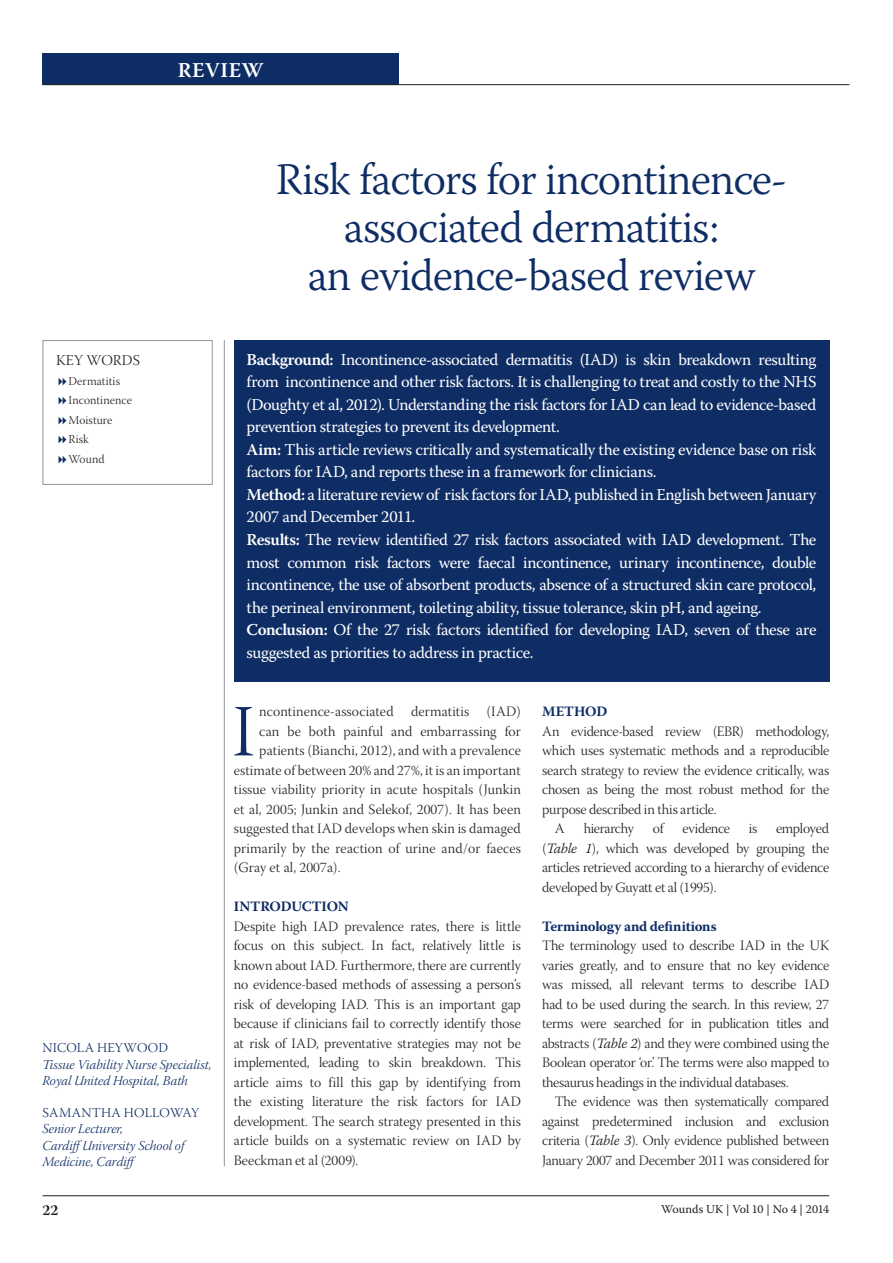
<style>
.page{position:relative;width:893px;height:1263px;background:#fff}
.page>*{position:absolute;margin:0;border:0;box-sizing:border-box;transform-origin:0 0}
.t1{font:73.35px "Warnock Pro Light Subh";color:#0f2d65}
.t2{font:300 45px/48px "Warnock Pro";letter-spacing:-.025em;color:#0f2d65;text-align:center}
.t3{font:600 21px "Warnock Pro";letter-spacing:.025em;color:#fff}
.t4{font:16.5px/22.5px "Warnock Pro";letter-spacing:-.025em;color:#fff}
.t5{font:15px "Warnock Pro Light Subh";letter-spacing:.01em;color:#231f20}
.t6{font:15px "Warnock Pro Bold Subh";color:#231f20}
.t7{font:14.25px/19.5px "Warnock Pro Light Subh";color:#231f20;text-align:justify}
.t8{font:14.25px "Warnock Pro Light Subh";letter-spacing:-.02em;color:#231f20}
.t9{font:700 14.25px "Warnock Pro";color:#0f2d65}
.t10{font:13.5px/16.2px "Warnock Pro Light It Subh";color:#0f2d65}
.t11{font:13.5px "Warnock Pro Light Subh";letter-spacing:.02em;color:#0f2d65}
.t12{font:12px/19.5px "Warnock Pro Light Subh";letter-spacing:.01em;color:#231f20}
.t13{font:12px "Warnock Pro";letter-spacing:-.01em;color:#231f20}
.s1{font-weight:600}
.s2{font-family:"Warnock Pro";font-weight:300;font-style:italic}
</style>
<div class="page">
<hr style="left:43px;top:1195px;width:786px;height:1px;background:#231f20">
<div style="left:43px;top:53px;width:356px;height:32px;background:#0f2d65"></div>
<hr style="left:43px;top:84px;width:806px;height:1px;background:#231f20">
<hr style="left:224px;top:340px;width:1px;height:826px;background:#939598">
<div style="left:234px;top:340px;width:595px;height:341px;background:#0f2d65"></div>
<div style="left:43px;top:340px;width:170px;height:145px;border:1px solid #939598"></div>
<p class="t5" style="left:56px;top:352px;width:85px">KEY WORDS</p>
<p class="t12" style="left:69px;top:372px;width:65px">Dermatitis<br>Incontinence<br>Moisture<br>Risk<br>Wound</p>
<h3 class="t3" style="left:178px;top:57px;width:87px">REVIEW</h3>
<h2 class="t2" style="left:276px;top:155px;width:513px">Risk factors for incontinence&shy;associated dermatitis:<br>an evidence-based review</h2>
<p class="t4" style="left:247px;top:348px;width:571px"><span class="s1">Background:</span> Incontinence-associated dermatitis (IAD) is skin breakdown resulting from incontinence and other risk factors. It is challenging to treat and costly to the NHS (Doughty et al, 2012). Understanding the risk factors for IAD can lead to evidence-based prevention strategies to prevent its development.<br><span class="s1">Aim:</span> This article reviews critically and systematically the existing evidence base on risk factors for IAD, and reports these in a framework for clinicians.<br><span class="s1">Method:</span> a literature review of risk factors for IAD, published in English between January 2007 and December 2011.<br><span class="s1">Results:</span> The review identified 27 risk factors associated with IAD development. The most common risk factors were faecal incontinence, urinary incontinence, double incontinence, the use of absorbent products, absence of a structured skin care protocol, the perineal environment, toileting ability, tissue tolerance, skin pH, and ageing.<br><span class="s1">Conclusion:</span> Of the 27 risk factors identified for developing IAD, seven of these are suggested as priorities to address in practice.</p>
<p class="t11" style="left:43px;top:1041px;width:106px">Nicola Heywood</p>
<p class="t10" style="left:43px;top:1058px;width:171px">Tissue Viability Nurse Specialist,<br>Royal United Hospital, Bath</p>
<p class="t11" style="left:43px;top:1105px;width:41px">Samantha</p>
<p class="t11" style="left:124px;top:1105px;width:77px">Holloway</p>
<p class="t10" style="left:43px;top:1122px;width:143px">Senior Lecturer,<br>CardiffUniversity School of<br>Medicine, Cardiff</p>
<h1 class="t1" style="left:232px;top:692px;width:24px">I</h1>
<p class="t7" style="left:259px;top:704px;width:263px">ncontinence-associated dermatitis (IAD)</p>
<p class="t7" style="left:259px;top:723px;width:263px">can be both painful and embarrassing for</p>
<p class="t7" style="left:259px;top:743px;width:263px">patients (Bianchi, 2012), and with a prevalence</p>
<p class="t7" style="left:234px;top:762px;width:288px">estimate of between 20% and 27%, it is an important</p>
<p class="t7" style="left:234px;top:781px;width:289px">tissue viability priority in acute hospitals (Junkin</p>
<p class="t7" style="left:234px;top:801px;width:289px">et al, 2005; Junkin and Selekof, 2007). It has been</p>
<p class="t7" style="left:234px;top:820px;width:289px">suggested that IAD develops when skin is damaged</p>
<p class="t7" style="left:234px;top:840px;width:288px">primarily by the reaction of urine and/or faeces</p>
<p class="t7" style="left:234px;top:859px;width:108px">(Gray et al, 2007a).</p>
<p class="t9" style="left:234px;top:898px;width:116px">Introduction</p>
<p class="t7" style="left:234px;top:918px;width:289px">Despite high IAD prevalence rates, there is little focus on this subject. In fact, relatively little is known about IAD. Furthermore, there are currently no evidence-based methods of assessing a person’s risk of developing IAD. This is an important gap because if clinicians fail to correctly identify those at risk of IAD, preventative strategies may not be implemented, leading to skin breakdown. This article aims to fill this gap by identifying from the existing literature the risk factors for IAD development. The search strategy presented in this article builds on a systematic review on IAD by Beeckman et al (2009).</p>
<p class="t9" style="left:542px;top:703px;width:67px">Method</p>
<p class="t7" style="left:542px;top:723px;width:289px">An evidence-based review (EBR) methodology,</p>
<p class="t8" style="left:542px;top:743px;width:289px">which uses systematic methods and a reproducible</p>
<p class="t7" style="left:542px;top:762px;width:289px">search strategy to review the evidence critically, was</p>
<p class="t7" style="left:542px;top:781px;width:288px">chosen as being the most robust method for the</p>
<p class="t7" style="left:542px;top:801px;width:176px">purpose described in this article.</p>
<p class="t7" style="left:555px;top:820px;width:11px">A</p>
<p class="t8" style="left:584px;top:821px;width:52px">hierarchy</p>
<p class="t7" style="left:653px;top:820px;width:12px">of</p>
<p class="t8" style="left:682px;top:821px;width:49px">evidence</p>
<p class="t7" style="left:749px;top:820px;width:10px">is</p>
<p class="t7" style="left:542px;top:820px;width:289px;text-indent:234px">employed (<span class="s2">Table 1</span>), which was developed by grouping the articles retrieved according to a hierarchy of evidence developed by Guyatt et al (1995).</p>
<p class="t9" style="left:542px;top:917px;width:176px">Terminology and definitions</p>
<p class="t7" style="left:542px;top:937px;width:289px">The terminology used to describe IAD in the UK varies greatly, and to ensure that no key evidence was missed, all relevant terms to describe IAD had to be used during the search. In this review, 27 terms were searched for in publication titles and abstracts (<span class="s2">Table 2</span>) and they were combined using the Boolean operator ‘or’. The terms were also mapped to thesaurus headings in the individual databases.</p>
<p class="t7" style="left:542px;top:1093px;width:289px;text-indent:13px">The evidence was then systematically compared against predetermined inclusion and exclusion criteria (<span class="s2">Table 3</span>). Only evidence published between January 2007 and December 2011 was considered for</p>
<p class="t6" style="left:43px;top:1201px;width:17px">22</p>
<p class="t13" style="left:661px;top:1202px;width:170px">Wounds UK | Vol 10 | No 4 | 2014</p>
</div>
